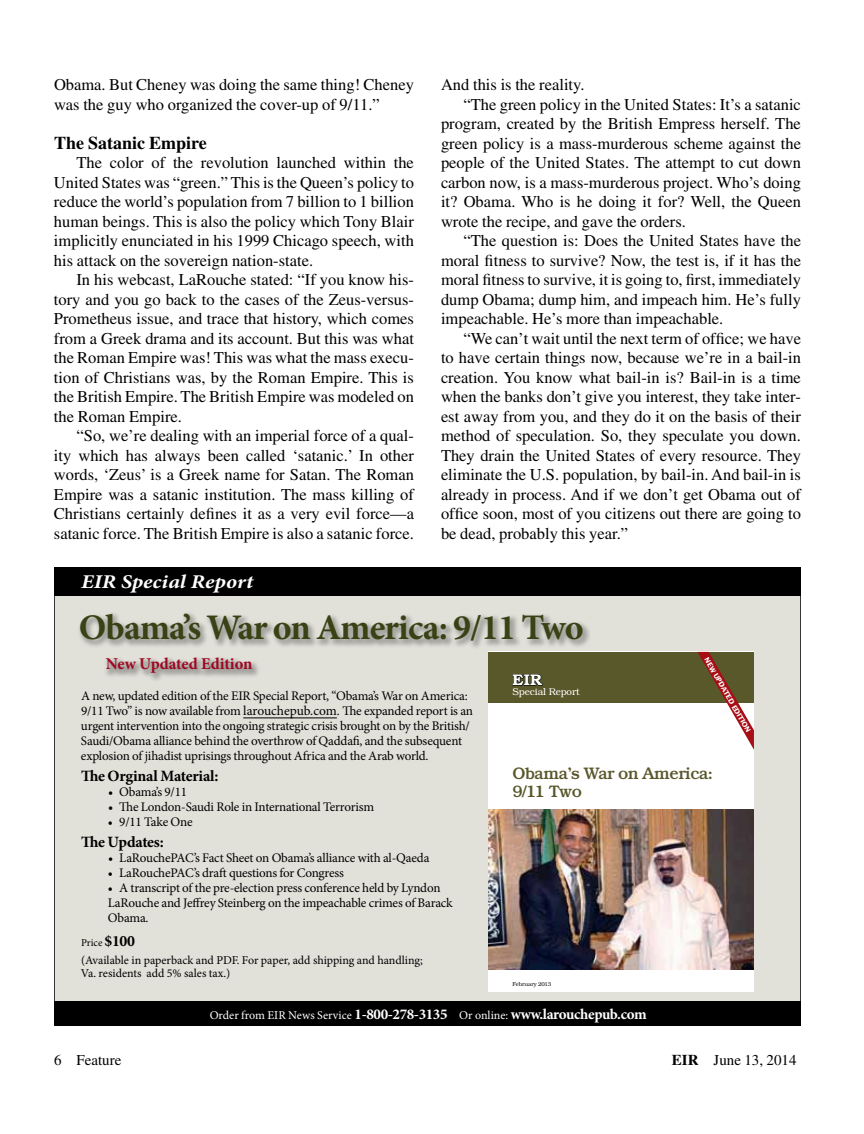
<style>
.page{position:relative;width:864px;height:1134px;background:#fff}
.page>*{position:absolute;margin:0;border:0;box-sizing:border-box;transform-origin:0 0}
.t1{font:700 36px "Minion Pro";letter-spacing:-.025em;color:#384214}
.t2{font:italic 700 19.5px "Minion Pro";color:#fff;scale:1.15 1}
.t3{font:700 18px "Times";color:#000}
.t4{font:500 16.8px/17.2px "Bookman";letter-spacing:-.03em;color:#59582b}
.t5{font:16.5px/19.5px "Times";color:#000;text-align:justify}
.t6{font:700 16.5px "Minion Pro";letter-spacing:-.01em;color:#9e0621}
.t7{font:700 15.75px "Minion Pro";letter-spacing:-.015em;color:#000}
.t8{font:600 15.45px "Bookman";color:#fff}
.t9{font:700 15px "Minion Pro";letter-spacing:-.025em;color:#fff}
.t10{font:15px "Times";color:#000}
.t11{font:13.2px/15px "Minion Pro";letter-spacing:-.015em;color:#000}
.t12{font:12px/13.5px "Minion Pro";color:#000}
.t13{font:10.5px "Minion Pro";color:#000}
.t14{font:300 9.75px "Bookman";letter-spacing:-.01em;color:#fff}
.t15{font:700 6.9px "Lucida Sans";color:#fff}
.t16{font:300 5.55px "Bookman";letter-spacing:-.01em;color:#000}
.s1{font-size:13.5px}
.s2{font-weight:700;font-size:15.75px}
.s3{font-weight:400;font-size:12px}
.s4{font-weight:700}
</style>
<div class="page">
<div style="left:54px;top:567px;width:747px;height:459px;background:#e1e0d9"></div>
<div style="left:78px;top:610px;width:514px;height:72px;background:#000;opacity:.27"></div>
<div style="left:488px;top:652px;width:266px;height:340px;background:#fff"></div>
<div style="left:488px;top:652px;width:266px;height:50px;background:#59582b"></div>
<svg style="left:512px;top:674px;width:31px;height:12px"></svg>
<img style="left:488px;top:809px;width:266px;height:160px">
<svg style="left:697px;top:652px;width:57px;height:98px"></svg>
<div style="left:54px;top:567px;width:747px;height:29px;background:#000"></div>
<hr style="left:243px;top:718px;width:94px;height:1px;background:#000">
<div style="left:54px;top:1001px;width:747px;height:25px;background:#000"></div>
<p class="t5" style="left:54px;top:75px;width:361px">Obama. But Cheney was doing the same thing! Cheney was the guy who organized the cover-up of 9/11.”</p>
<p class="t3" style="left:54px;top:132px;width:154px">The Satanic Empire</p>
<p class="t5" style="left:54px;top:153px;width:362px;text-indent:23px">The color of the revolution launched within the United States was “green.” This is the Queen’s policy to reduce the world’s population from 7 billion to 1 billion human beings. This is also the policy which Tony Blair implicitly enunciated in his 1999 Chicago speech, with his attack on the sovereign nation-state.</p>
<p class="t5" style="left:54px;top:270px;width:361px;text-indent:23px">In his webcast, LaRouche stated: “If you know his&shy;tory and you go back to the cases of the Zeus-versus-Prometheus issue, and trace that history, which comes from a Greek drama and its account. But this was what the Roman Empire was! This was what the mass execu&shy;tion of Christians was, by the Roman Empire. This is the British Empire. The British Empire was modeled on the Roman Empire.</p>
<p class="t5" style="left:54px;top:426px;width:362px;text-indent:23px">“So, we’re dealing with an imperial force of a qual&shy;ity which has always been called ‘satanic.’ In other words, ‘Zeus’ is a Greek name for Satan. The Roman Empire was a satanic institution. The mass killing of Christians certainly defines it as a very evil force—a satanic force. The British Empire is also a satanic force.</p>
<p class="t2" style="left:81px;top:568px;width:151px">EIR Special Report</p>
<p class="t5" style="left:441px;top:75px;width:145px">And this is the reality.</p>
<p class="t5" style="left:464px;top:94px;width:339px">“The green policy in the United States: It’s a satanic</p>
<p class="t5" style="left:441px;top:114px;width:361px">program, created by the British Empress herself. The</p>
<p class="t5" style="left:441px;top:133px;width:362px">green policy is a mass-murderous scheme against the</p>
<p class="t5" style="left:441px;top:153px;width:362px">people of the United States. The attempt to cut down</p>
<p class="t5" style="left:441px;top:172px;width:361px">carbon now, is a mass-murderous project. Who’s doing</p>
<p class="t5" style="left:441px;top:192px;width:361px">it? Obama. Who is he doing it for? Well, the Queen</p>
<p class="t5" style="left:441px;top:211px;width:246px">wrote the recipe, and gave the orders.</p>
<p class="t5" style="left:464px;top:231px;width:339px">“The question is: Does the United States have the</p>
<p class="t5" style="left:441px;top:250px;width:362px">moral fitness to survive? Now, the test is, if it has the</p>
<p class="t5" style="left:441px;top:270px;width:361px">moral fitness to survive, it is going to, first, immediately</p>
<p class="t5" style="left:441px;top:289px;width:361px">dump Obama; dump him, and impeach him. He’s fully</p>
<p class="t5" style="left:441px;top:309px;width:284px">impeachable. He’s more than impeachable.</p>
<p class="t5" style="left:464px;top:328px;width:339px">“We can’t wait until the next term of office; we have</p>
<p class="t5" style="left:441px;top:348px;width:362px">to have certain things now, because we’re in a bail-in</p>
<p class="t5" style="left:441px;top:367px;width:361px">creation. You know what bail-in is? Bail-in is a time</p>
<p class="t5" style="left:441px;top:387px;width:361px">when the banks don’t give you interest, they take inter-</p>
<p class="t5" style="left:441px;top:406px;width:361px">est away from you, and they do it on the basis of their</p>
<p class="t5" style="left:441px;top:426px;width:361px">method of speculation. So, they speculate you down.</p>
<p class="t5" style="left:441px;top:445px;width:362px">They drain the United States of every resource. They</p>
<p class="t5" style="left:441px;top:465px;width:361px">eliminate the U.S. population, by bail-in. And bail-in is</p>
<p class="t5" style="left:441px;top:484px;width:361px">already in process. And if we don’t get Obama out of</p>
<p class="t5" style="left:441px;top:504px;width:361px">office soon, most of you citizens out there are going to</p>
<p class="t5" style="left:441px;top:523px;width:189px">be dead, probably this year.”</p>
<h1 class="t1" style="left:79px;top:602px;width:506px">Obama’s War on America: 9/11 Two</h1>
<p class="t6" style="left:106px;top:652px;width:148px">New Updated Edition</p>
<p class="t8" style="left:513px;top:671px;width:31px">EIR</p>
<p class="t14" style="left:513px;top:686px;width:69px">Special Report</p>
<p class="t15" style="left:710px;top:656px;width:87px;rotate:60deg">NEW UPDATED EDITION</p>
<p class="t11" style="left:81px;top:688px;width:394px">A new, updated edition of the EIR Special Report, “Obama’s War on America:<br>9/11 Two” is now available from <span class="s1">larouchepub.com</span>. The expanded report is an urgent intervention into the ongoing strategic crisis brought on by the British/ Saudi/Obama alliance behind the overthrow of Qaddafi, and the subsequent explosion of jihadist uprisings throughout Africa and the Arab world.</p>
<p class="t7" style="left:81px;top:765px;width:139px">The Orginal Material:</p>
<p class="t11" style="left:108px;top:784px;width:81px">• Obama’s 9/11</p>
<p class="t11" style="left:108px;top:799px;width:268px">• The London-Saudi Role in International Terrorism</p>
<p class="t11" style="left:108px;top:814px;width:86px">• 9/11 Take One</p>
<p class="t7" style="left:81px;top:831px;width:84px">The Updates:</p>
<p class="t11" style="left:108px;top:850px;width:323px">• LaRouchePAC’s Fact Sheet on Obama’s alliance with al-Qaeda</p>
<p class="t11" style="left:108px;top:865px;width:237px">• LaRouchePAC’s draft questions for Congress</p>
<p class="t11" style="left:108px;top:880px;width:346px">• A transcript of the pre-election press conference held by Lyndon<br>LaRouche and Jeffrey Steinberg on the impeachable crimes of Barack<br>Obama.</p>
<p class="t13" style="left:81px;top:936px;width:55px">Price <span class="s2">$100</span></p>
<p class="t12" style="left:81px;top:953px;width:343px">(Available in paperback and PDF. For paper, add shipping and handling;<br>Va. residents add 5% sales tax.)</p>
<p class="t9" style="left:210px;top:1004px;width:438px"><span class="s3">Order from EIR News Service</span> 1-800-278-3135 <span class="s3">Or online:</span> www.larouchepub.com</p>
<p class="t4" style="left:512px;top:765px;width:202px">Obama’s War on America:<br>9/11 Two</p>
<p class="t16" style="left:512px;top:981px;width:40px">February 2013</p>
<p class="t10" style="left:54px;top:1052px;width:69px">6 Feature</p>
<p class="t10" style="left:672px;top:1052px;width:126px"><span class="s4">EIR</span> June 13, 2014</p>
</div>
